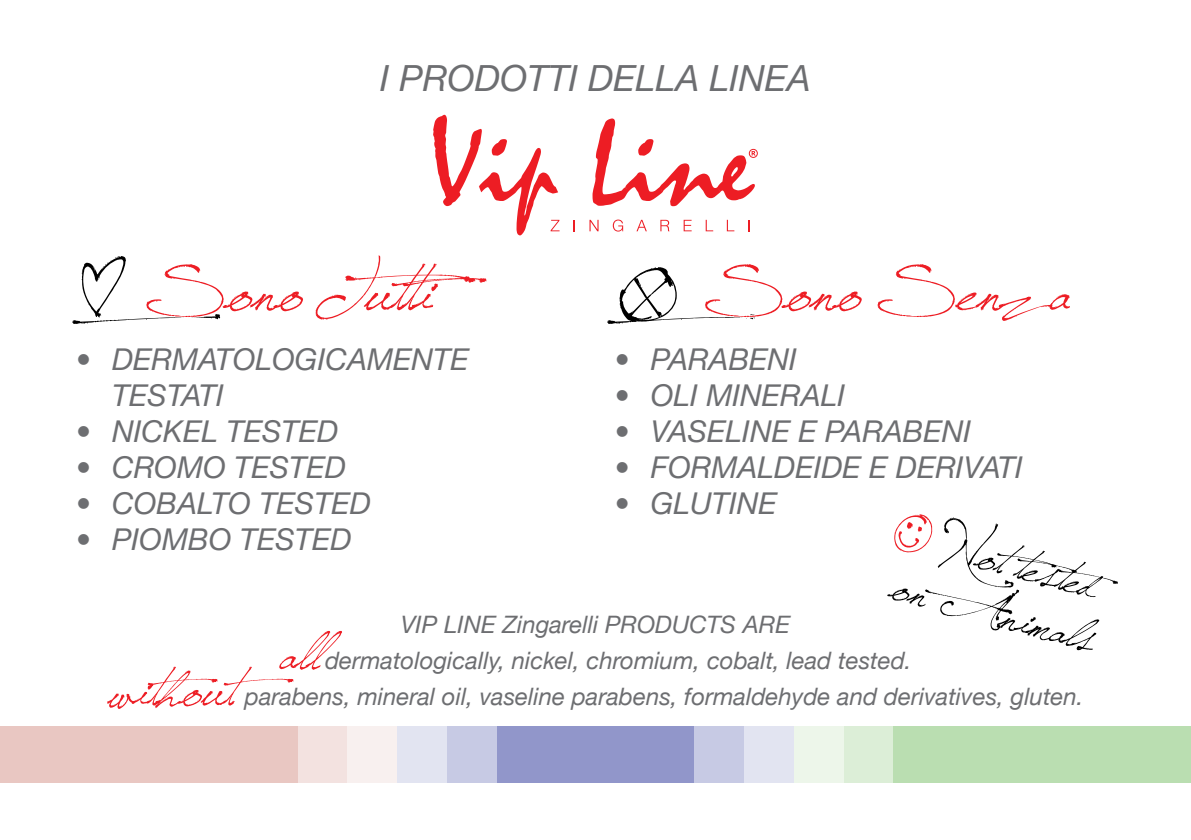
<style>
.page{position:relative;width:1191px;height:840px;background:#fff}
.page>*{position:absolute;margin:0;border:0;box-sizing:border-box;transform-origin:0 0}
.t1{font:72px "Jellyka Saint Andrews Queen";color:#ed1d24}
.t2{font:60px "Jellyka Saint Andrews Queen";color:#ed1d24}
.t3{font:52px/52px "Jellyka Saint Andrews Queen";color:#000}
.t4{font:italic 36px "Helvetica Neue";color:#6d6e71}
.t5{font:italic 30px/36px "Helvetica Neue";color:#6d6e71}
.t6{font:italic 24px "Helvetica Neue";color:#6d6e71}
.s1{font-size:96px;color:#000}
.s2{font-size:72px;color:#ed1d24}
</style>
<div class="page">
<svg style="left:433px;top:115px;width:325px;height:120px"></svg>
<div style="left:794px;top:726px;width:397px;height:56px;background:#badeb1"></div>
<div style="left:397px;top:726px;width:397px;height:56px;background:#9196ca"></div>
<div style="left:0;top:726px;width:397px;height:56px;background:#e9c7c2"></div>
<svg style="left:298px;top:726px;width:198px;height:56px;background:#ddd6e2"></svg>
<div style="left:347px;top:726px;width:99px;height:56px;background:linear-gradient(to right,#fef3ee,#dce1f2)"></div>
<svg style="left:694px;top:726px;width:199px;height:56px;background:#d1dcdd"></svg>
<div style="left:744px;top:726px;width:99px;height:56px;background:linear-gradient(to right,#dfdff3,#f0fbe8)"></div>
<h3 class="t4" style="left:380px;top:52px;width:432px">I PRODOTTI DELLA LINEA</h3>
<h1 class="t1" style="left:76px;top:243px;width:412px"><span class="s1">| _</span>S o n o Tu tti</h1>
<p class="t5" style="left:112px;top:343px;width:358px;text-indent:-36px">• DERMATOLOGICAMENTE<br>TESTATI</p>
<p class="t5" style="left:76px;top:415px;width:264px">• NICKEL TESTED</p>
<p class="t5" style="left:76px;top:451px;width:271px">• CROMO TESTED</p>
<p class="t5" style="left:76px;top:487px;width:296px">• COBALTO TESTED</p>
<p class="t5" style="left:76px;top:523px;width:277px">• PIOMBO TESTED</p>
<h1 class="t1" style="left:615px;top:243px;width:456px"><span class="s1">×_</span>Sono Senza</h1>
<p class="t5" style="left:615px;top:343px;width:184px">• PARABENI</p>
<p class="t5" style="left:615px;top:379px;width:232px">• OLI MINERALI</p>
<p class="t5" style="left:615px;top:415px;width:358px">• VASELINE E PARABENI</p>
<p class="t5" style="left:615px;top:451px;width:409px">• FORMALDEIDE E DERIVATI</p>
<p class="t5" style="left:615px;top:487px;width:164px">• GLUTINE</p>
<h3 class="t3" style="left:900px;top:501px;width:224px;rotate:15deg"><span class="s2">¼</span> Not tested on Animals</h3>
<p class="t6" style="left:401px;top:607px;width:390px">VIP LINE Zingarelli PRODUCTS ARE</p>
<h2 class="t2" style="left:279px;top:613px;width:41px">all</h2>
<p class="t6" style="left:325px;top:643px;width:588px">dermatologically, nickel, chromium, cobalt, lead tested.</p>
<h2 class="t2" style="left:107px;top:649px;width:188px">without</h2>
<p class="t6" style="left:245px;top:679px;width:840px">parabens, mineral oil, vaseline parabens, formaldehyde and derivatives, gluten.</p>
</div>
